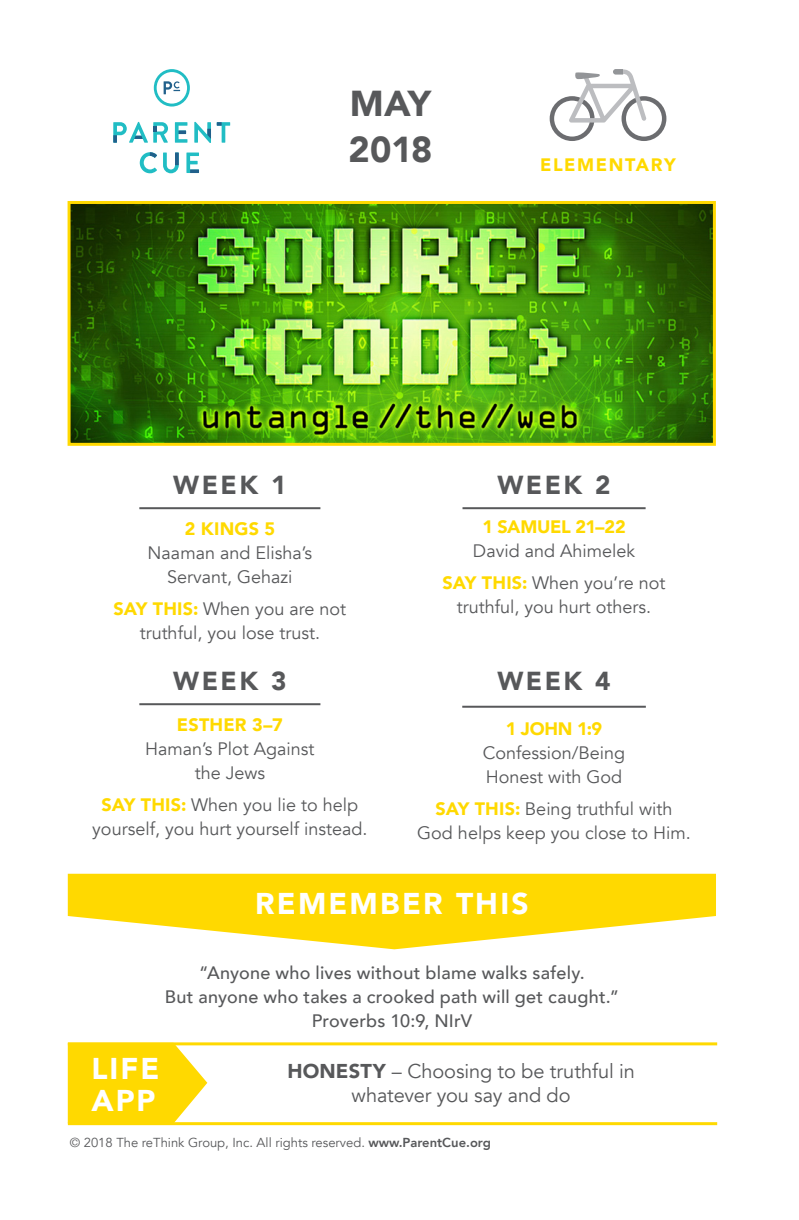
<style>
.page{position:relative;width:799px;height:1220px;background:#fff}
.page>*{position:absolute;margin:0;border:0;box-sizing:border-box;transform-origin:0 0}
.t1{font:900 36px "Avenir";letter-spacing:-.015em;color:#57585a}
.t2{font:900 30px/32px "Avenir";letter-spacing:.075em;color:#fff}
.t3{font:900 26px "Avenir";letter-spacing:.095em;color:#57585a}
.t4{font:20px "Avenir";letter-spacing:-.005em;color:#57585a}
.t5{font:18px/24px "Avenir";color:#57585a;text-align:center}
.t6{font:500 18px "Avenir";letter-spacing:.015em;color:#57585a}
.t7{font:900 18px "Avenir";letter-spacing:-.01em;color:#ffd900}
.t8{font:900 18px "Avenir";letter-spacing:.09em;color:#ffd900}
.t9{font:13px "Avenir";color:#57585a}
.s1{font-weight:900;color:#ffd900}
.s2{font-weight:900}
.s3{font-weight:800}
</style>
<div class="page">
<svg style="left:68px;top:874px;width:648px;height:75px;fill:#ffd900"></svg>
<hr style="left:68px;top:1122px;width:649px;height:3px;background:#ffd900">
<hr style="left:68px;top:1042px;width:649px;height:3px;background:#ffd900">
<svg style="left:68px;top:1045px;width:139px;height:78px"></svg>
<svg style="left:549px;top:69px;width:117px;height:72px"></svg>
<svg style="left:175px;top:122px;width:12px;height:21px"></svg>
<svg style="left:186px;top:152px;width:13px;height:21px"></svg>
<svg style="left:217px;top:122px;width:13px;height:21px"></svg>
<svg style="left:113px;top:122px;width:55px;height:21px"></svg>
<svg style="left:194px;top:122px;width:17px;height:21px"></svg>
<svg style="left:140px;top:152px;width:17px;height:21px"></svg>
<svg style="left:163px;top:152px;width:16px;height:21px"></svg>
<svg style="left:154px;top:69px;width:36px;height:38px"></svg>
<hr style="left:139px;top:507px;width:181px;height:2px;background:#57585a">
<hr style="left:462px;top:507px;width:183px;height:2px;background:#57585a">
<hr style="left:462px;top:706px;width:184px;height:2px;background:#57585a">
<hr style="left:139px;top:703px;width:181px;height:2px;background:#57585a">
<img style="left:72px;top:205px;width:640px;height:237px">
<div style="left:68px;top:201px;width:648px;height:245px;border:3px solid #ffd900"></div>
<p class="t1" style="left:350px;top:73px;width:83px">MAY</p>
<p class="t1" style="left:348px;top:119px;width:85px">2018</p>
<p class="t8" style="left:540px;top:150px;width:137px">ELEMENTARY</p>
<p class="t3" style="left:173px;top:463px;width:115px">WEEK 1</p>
<p class="t3" style="left:497px;top:463px;width:115px">WEEK 2</p>
<p class="t5" style="left:148px;top:517px;width:166px"><span class="s1">2 KINGS 5<br></span>Naaman and Elisha’s</p>
<p class="t5" style="left:167px;top:565px;width:127px">Servant, Gehazi</p>
<p class="t5" style="left:114px;top:597px;width:234px"><span class="s1">SAY THIS:</span> When you are not</p>
<p class="t5" style="left:140px;top:621px;width:182px">truthful, you lose trust.</p>
<p class="t3" style="left:173px;top:659px;width:115px">WEEK 3</p>
<p class="t5" style="left:145px;top:713px;width:171px"><span class="s1">ESTHER 3–7<br></span>Haman’s Plot Against</p>
<p class="t5" style="left:195px;top:761px;width:72px">the Jews</p>
<p class="t5" style="left:102px;top:793px;width:258px"><span class="s1">SAY THIS:</span> When you lie to help</p>
<p class="t5" style="left:92px;top:817px;width:276px">yourself, you hurt yourself instead.</p>
<p class="t7" style="left:482px;top:511px;width:145px">1 SAMUEL 21–22</p>
<p class="t5" style="left:473px;top:539px;width:164px">David and Ahimelek</p>
<p class="t5" style="left:442px;top:571px;width:224px"><span class="s1">SAY THIS:</span> When you’re not</p>
<p class="t5" style="left:457px;top:595px;width:196px">truthful, you hurt others.</p>
<p class="t3" style="left:497px;top:659px;width:115px">WEEK 4</p>
<p class="t7" style="left:506px;top:713px;width:98px">1 JOHN 1:9</p>
<p class="t5" style="left:483px;top:741px;width:144px">Confession/Being</p>
<p class="t5" style="left:486px;top:765px;width:138px">Honest with God</p>
<p class="t5" style="left:435px;top:797px;width:239px"><span class="s1">SAY THIS:</span> Being truthful with</p>
<p class="t5" style="left:417px;top:821px;width:275px">God helps keep you close to Him.</p>
<h2 class="t2" style="left:255px;top:886px;width:275px">REMEMBER THIS</h2>
<p class="t6" style="left:199px;top:957px;width:387px">“Anyone who lives without blame walks safely.</p>
<p class="t6" style="left:165px;top:981px;width:456px">But anyone who takes a crooked path will get caught.”</p>
<p class="t6" style="left:312px;top:1005px;width:162px">Proverbs 10:9, NIrV</p>
<p class="t4" style="left:287px;top:1059px;width:349px"><span class="s2">HONESTY</span> – Choosing to be truthful in</p>
<p class="t4" style="left:351px;top:1083px;width:220px">whatever you say and do</p>
<h2 class="t2" style="left:91px;top:1052px;width:69px">LIFE<br>APP</h2>
<p class="t9" style="left:70px;top:1135px;width:422px">© 2018 The reThink Group, Inc. All rights reserved. <span class="s3">www.ParentCue.org</span></p>
</div>
